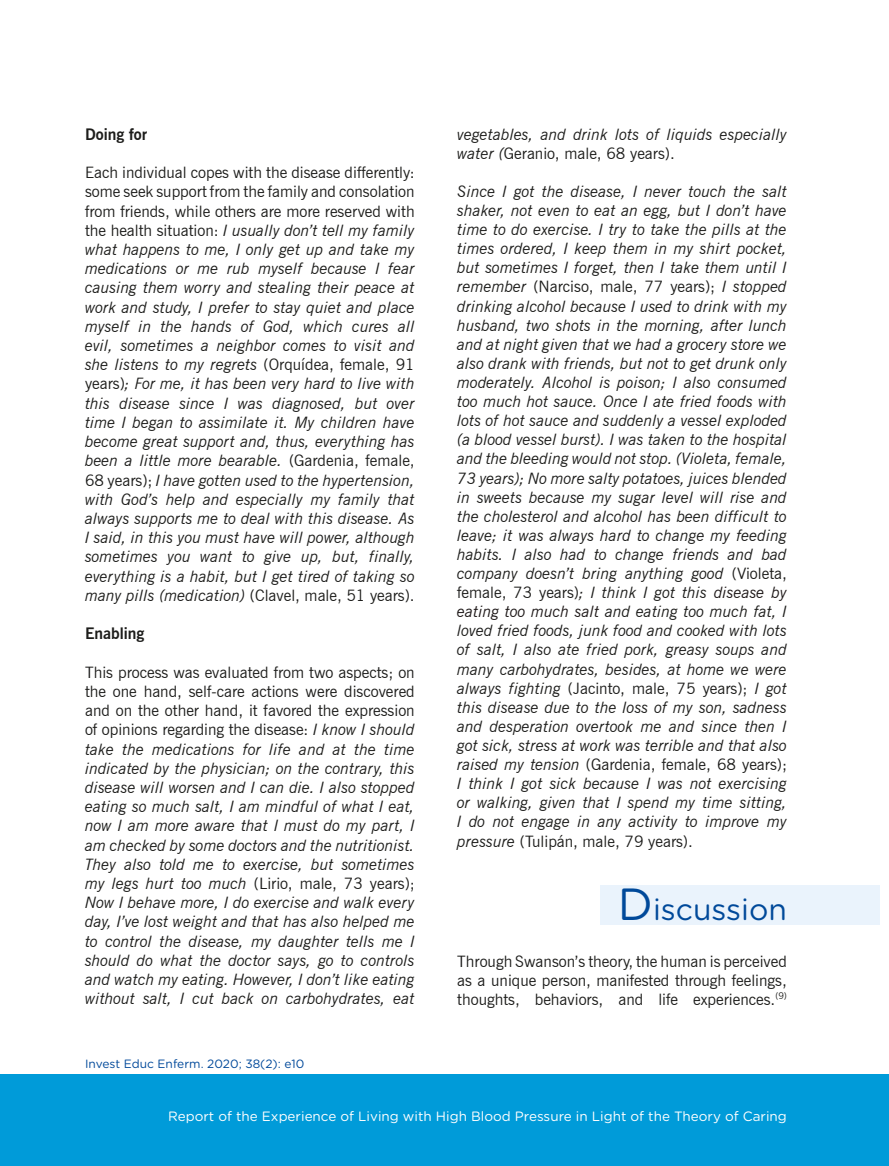
<style>
.page{position:relative;width:889px;height:1166px;background:#fff}
.page>*{position:absolute;margin:0;border:0;box-sizing:border-box;transform-origin:0 0}
.t1{font:30px "Gotham Rounded";color:#00499a}
.t2{font:italic 15.75px/19.2px "News Gothic BT";color:#1d1d1b;text-align:justify}
.t3{font:15.75px/19px "News Gothic BT";color:#1d1d1b;text-align:justify}
.t4{font:700 15.75px "News Gothic BT";color:#1d1d1b}
.t5{font:13.5px "Gotham Rounded";color:#fff}
.t6{font:12px "Gotham Rounded";color:#00499a}
.s1{font-style:normal}
.s2{color:#1f1919}
.s3{font-size:45px}
</style>
<div class="page">
<div style="left:0;top:1074px;width:880px;height:91px;background:#009bd9"></div>
<div style="left:881px;top:1074px;width:8px;height:91px;background:#009bd9"></div>
<div style="left:600px;top:884px;width:280px;height:40px;background:#eaf3fc"></div>
<p class="t4" style="left:85px;top:124px;width:64px">Doing for</p>
<p class="t2" style="left:85px;top:163px;width:331px"><span class="s1">Each individual copes with the disease differently: some seek support from the family and consolation from friends, while others are more reserved with the health situation:</span> I usually don’t tell my family what happens to me, I only get up and take my medications or me rub myself because I fear causing them worry and stealing their peace at work and study, I prefer to stay quiet and place myself in the hands of God, which cures all evil, sometimes a neighbor comes to visit and she listens to my regrets <span class="s1">(Orquídea, female, 91 years)</span>; For me, it has been very hard to live with this disease since I was diagnosed, but over time I began to assimilate it. My children have become great support and, thus, everything has been a little more bearable. <span class="s1">(Gardenia, female, 68 years);</span> I have gotten used to the hypertension, with God’s help and especially my family that always supports me to deal with this disease. As I said, in this you must have will power, although sometimes you want to give up, but, finally, everything is a habit, but I get tired of taking so many pills (medication) <span class="s1">(Clavel, male, 51 years).</span></p>
<p class="t4" style="left:85px;top:624px;width:61px">Enabling</p>
<p class="t2" style="left:85px;top:662px;width:331px"><span class="s1">This process was evaluated from two aspects; on the one hand, self-care actions were discovered and on the other hand, it favored the expression of opinions regarding the disease:</span> I know I should take the medications for life and at the time indicated by the physician; on the contrary, this disease will worsen and I can die. I also stopped eating so much salt, I am mindful of what I eat, now I am more aware that I must do my part, I am checked by some doctors and the nutritionist.<br>They also told me to exercise, but sometimes my legs hurt too much <span class="s1">(Lirio, male, 73 years); </span>Now I behave more, I do exercise and walk every day, I’ve lost weight and that has also helped me to control the disease, my daughter tells me I should do what the doctor says, go to controls and watch my eating. However, I don’t like eating without salt, I cut back on carbohydrates, eat</p>
<p class="t6" style="left:85px;top:1054px;width:221px">Invest Educ Enferm. 2020; 38(2): e10</p>
<p class="t2" style="left:457px;top:124px;width:331px">vegetables, and drink lots of liquids especially water (<span class="s1">Geranio, male, 68 years).</span></p>
<p class="t2" style="left:457px;top:182px;width:331px">Since I got the disease, I never touch the salt shaker, not even to eat an egg, but I don’t have time to do exercise. I try to take the pills at the times ordered, I keep them in my shirt pocket, but sometimes I forget, then I take them until I remember <span class="s1">(Narciso, male, 77 years);</span> I stopped drinking alcohol because I used to drink with my husband, two shots in the morning, after lunch and at night given that we had a grocery store we also drank with friends, but not to get drunk only moderately. Alcohol is poison; I also consumed too much hot sauce. Once I ate fried foods with lots of hot sauce and suddenly a vessel exploded (a blood vessel burst). I was taken to the hospital and the bleeding would not stop. (Violeta, female, 73 years); No more salty potatoes, juices blended in sweets because my sugar level will rise and the cholesterol and alcohol has been difficult to leave; it was always hard to change my feeding habits. I also had to change friends and bad company doesn’t bring anything good <span class="s1">(Violeta, female, 73 years)</span>; I think I got this <span class="s2">disease by eating too much salt</span> and eating too much fat, I loved fried foods, junk food and cooked with lots of salt, I also ate fried pork, greasy soups and many carbohydrates, besides, at home we were always fighting <span class="s1">(Jacinto, male, 75 years);</span> I got this disease due to the loss of my son, sadness and desperation overtook me and since then I got sick, stress at work was terrible and that also raised my tension <span class="s1">(Gardenia, female, 68 years); </span>I think I got sick because I was not exercising or walking, given that I spend my time sitting, I do not engage in any activity to improve my pressure <span class="s1">(Tulipán, male, 79 years).</span></p>
<h1 class="t1" style="left:618px;top:888px;width:170px"><span class="s3">D</span>iscussion</h1>
<p class="t3" style="left:457px;top:951px;width:331px">Through Swanson’s theory, the human is perceived as a unique person, manifested through feelings, thoughts, behaviors, and life experiences.<sup>(9)</sup></p>
<p class="t5" style="left:168px;top:1106px;width:620px">Report of the Experience of Living with High Blood Pressure in Light of the Theory of Caring</p>
</div>
